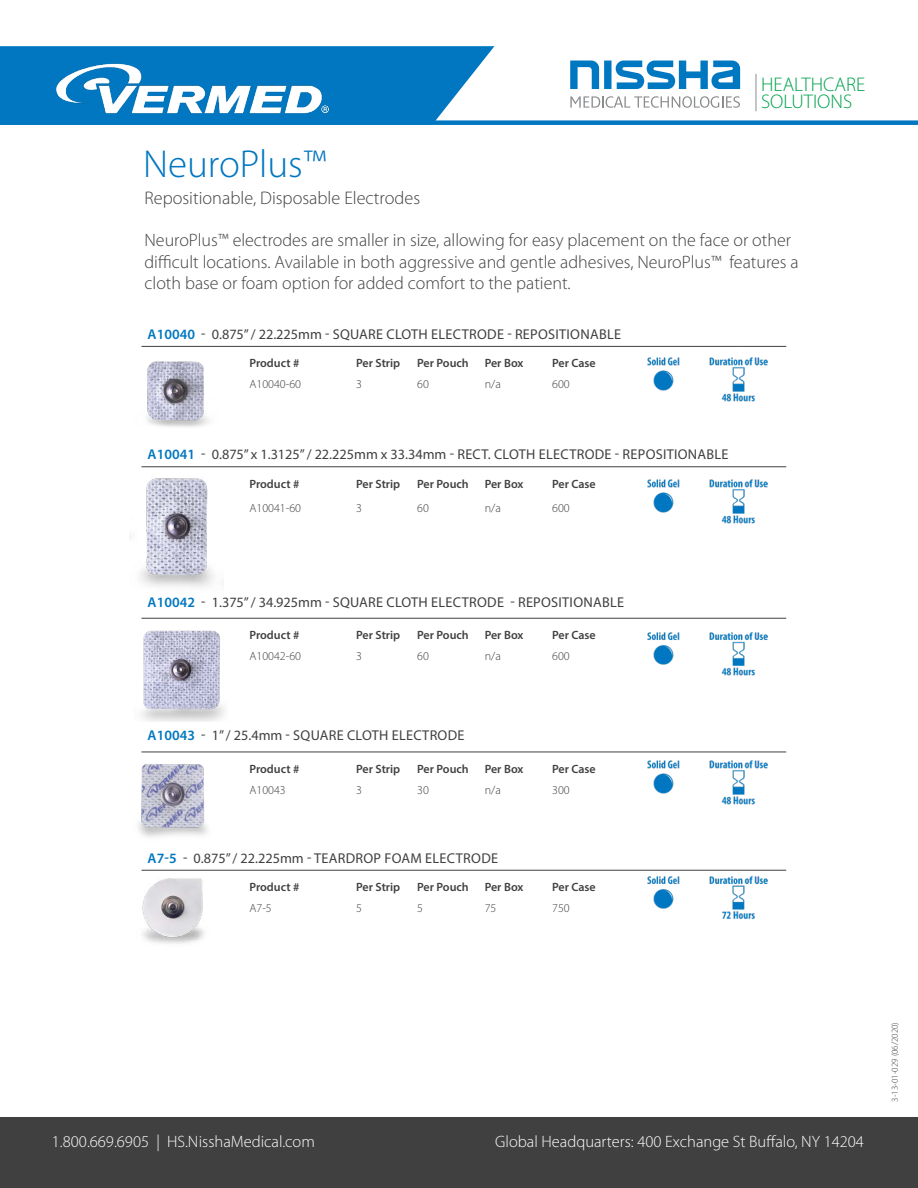
<style>
.page{position:relative;width:918px;height:1188px;background:#fff}
.page>*{position:absolute;margin:0;border:0;box-sizing:border-box;transform-origin:0 0}
.t1{font:300 39.15px "Myriad Pro";color:#0077c0}
.t2{font:300 19.8px/17.1px "Myriad Pro";color:#00a14b}
.t3{font:300 18.3px "Myriad Pro";color:#414042}
.t4{font:300 18px/21.6px "Myriad Pro";color:#414042}
.t5{font:300 16.5px "Myriad Pro";color:#fff}
.t6{font:700 16.5px "Myriad Pro";color:#fff}
.t7{font:600 16.5px "Myriad Pro";color:#fff}
.t8{font:14.25px "Myriad Pro";letter-spacing:.02em;color:#414042}
.t9{font:600 12px "Myriad Pro";color:#414042}
.t10{font:300 12px "Myriad Pro";color:#414042}
.t11{font:300 9px "Myriad Pro";color:#414042}
.s1{font-weight:600;color:#0077c0}
</style>
<div class="page">
<hr style="left:141px;top:346px;width:603px;height:1px;background:#414042">
<hr style="left:744px;top:346px;width:42px;height:1px;background:#414042">
<hr style="left:141px;top:466px;width:603px;height:1px;background:#414042">
<hr style="left:744px;top:466px;width:42px;height:1px;background:#414042">
<hr style="left:141px;top:618px;width:603px;height:1px;background:#414042">
<hr style="left:744px;top:618px;width:42px;height:1px;background:#414042">
<hr style="left:141px;top:752px;width:603px;height:1px;background:#414042">
<hr style="left:744px;top:752px;width:42px;height:1px;background:#414042">
<hr style="left:141px;top:870px;width:603px;height:1px;background:#414042">
<hr style="left:744px;top:870px;width:42px;height:1px;background:#414042">
<img style="left:647px;top:357px;width:33px;height:34px">
<img style="left:710px;top:357px;width:57px;height:45px">
<img style="left:710px;top:479px;width:57px;height:45px">
<img style="left:710px;top:632px;width:57px;height:44px">
<img style="left:710px;top:760px;width:57px;height:45px">
<img style="left:710px;top:876px;width:57px;height:44px">
<img style="left:647px;top:479px;width:33px;height:34px">
<img style="left:647px;top:632px;width:33px;height:33px">
<img style="left:647px;top:760px;width:33px;height:34px">
<img style="left:647px;top:876px;width:33px;height:33px">
<div style="left:0;top:1118px;width:918px;height:70px;background:#404041"></div>
<img style="left:147px;top:361px;width:62px;height:66px">
<img style="left:130px;top:478px;width:84px;height:109px">
<img style="left:141px;top:630px;width:84px;height:91px">
<img style="left:138px;top:764px;width:70px;height:73px">
<img style="left:141px;top:869px;width:78px;height:75px">
<svg style="left:0;top:46px;width:494px;height:74px;background:#1c85c6"></svg>
<img style="left:46px;top:56px;width:294px;height:59px">
<svg style="left:570px;top:61px;width:29px;height:28px"></svg>
<div style="left:604px;top:61px;width:8px;height:28px;background:#0077c1"></div>
<svg style="left:616px;top:61px;width:124px;height:28px"></svg>
<svg style="left:570px;top:96px;width:170px;height:12px"></svg>
<hr style="left:756px;top:74px;width:1px;height:37px;background:#8a8c8e">
<div style="left:0;top:120px;width:918px;height:5px;background:#0077c0"></div>
<h1 class="t1" style="left:143px;top:142px;width:185px">NeuroPlus™</h1>
<p class="t3" style="left:144px;top:188px;width:277px">Repositionable, Disposable Electrodes</p>
<h2 class="t2" style="left:761px;top:76px;width:106px">HEALTHCARE<br>SOLUTIONS</h2>
<p class="t4" style="left:144px;top:229px;width:656px">NeuroPlus™ electrodes are smaller in size, allowing for easy placement on the face or other difficult locations. Available in both aggressive and gentle adhesives, NeuroPlus™ features a cloth base or foam option for added comfort to the patient.</p>
<p class="t8" style="left:148px;top:325px;width:475px"><span class="s1">A10040</span> - 0.875” / 22.225mm - SQUARE CLOTH ELECTRODE - REPOSITIONABLE</p>
<p class="t9" style="left:249px;top:356px;width:51px">Product #</p>
<p class="t9" style="left:356px;top:356px;width:46px">Per Strip</p>
<p class="t9" style="left:417px;top:356px;width:53px">Per Pouch</p>
<p class="t9" style="left:485px;top:356px;width:40px">Per Box</p>
<p class="t9" style="left:552px;top:356px;width:45px">Per Case</p>
<p class="t10" style="left:249px;top:378px;width:53px">A10040-60</p>
<p class="t10" style="left:356px;top:378px;width:7px">3</p>
<p class="t10" style="left:417px;top:378px;width:13px">60</p>
<p class="t10" style="left:485px;top:378px;width:18px">n/a</p>
<p class="t10" style="left:552px;top:378px;width:19px">600</p>
<p class="t8" style="left:148px;top:446px;width:583px"><span class="s1">A10041</span> - 0.875” x 1.3125” / 22.225mm x 33.34mm - RECT. CLOTH ELECTRODE - REPOSITIONABLE</p>
<p class="t9" style="left:249px;top:476px;width:51px">Product #</p>
<p class="t9" style="left:356px;top:476px;width:46px">Per Strip</p>
<p class="t9" style="left:417px;top:476px;width:53px">Per Pouch</p>
<p class="t9" style="left:485px;top:476px;width:40px">Per Box</p>
<p class="t9" style="left:552px;top:476px;width:45px">Per Case</p>
<p class="t10" style="left:249px;top:501px;width:53px">A10041-60</p>
<p class="t10" style="left:356px;top:501px;width:7px">3</p>
<p class="t10" style="left:417px;top:501px;width:13px">60</p>
<p class="t10" style="left:485px;top:501px;width:18px">n/a</p>
<p class="t10" style="left:552px;top:501px;width:19px">600</p>
<p class="t8" style="left:148px;top:593px;width:478px"><span class="s1">A10042</span> - 1.375” / 34.925mm - SQUARE CLOTH ELECTRODE - REPOSITIONABLE</p>
<p class="t9" style="left:249px;top:628px;width:51px">Product #</p>
<p class="t9" style="left:356px;top:628px;width:46px">Per Strip</p>
<p class="t9" style="left:417px;top:628px;width:53px">Per Pouch</p>
<p class="t9" style="left:485px;top:628px;width:40px">Per Box</p>
<p class="t9" style="left:552px;top:628px;width:45px">Per Case</p>
<p class="t10" style="left:249px;top:650px;width:53px">A10042-60</p>
<p class="t10" style="left:356px;top:650px;width:7px">3</p>
<p class="t10" style="left:417px;top:650px;width:13px">60</p>
<p class="t10" style="left:485px;top:650px;width:18px">n/a</p>
<p class="t10" style="left:552px;top:650px;width:19px">600</p>
<p class="t8" style="left:148px;top:727px;width:318px"><span class="s1">A10043</span> - 1” / 25.4mm - SQUARE CLOTH ELECTRODE</p>
<p class="t9" style="left:249px;top:761px;width:51px">Product #</p>
<p class="t9" style="left:356px;top:761px;width:46px">Per Strip</p>
<p class="t9" style="left:417px;top:761px;width:53px">Per Pouch</p>
<p class="t9" style="left:485px;top:761px;width:40px">Per Box</p>
<p class="t9" style="left:552px;top:761px;width:45px">Per Case</p>
<p class="t10" style="left:249px;top:783px;width:38px">A10043</p>
<p class="t10" style="left:356px;top:783px;width:7px">3</p>
<p class="t10" style="left:417px;top:783px;width:13px">30</p>
<p class="t10" style="left:485px;top:783px;width:18px">n/a</p>
<p class="t10" style="left:552px;top:783px;width:19px">300</p>
<p class="t8" style="left:148px;top:849px;width:352px"><span class="s1">A7-5</span> - 0.875” / 22.225mm - TEARDROP FOAM ELECTRODE</p>
<p class="t9" style="left:249px;top:880px;width:51px">Product #</p>
<p class="t9" style="left:356px;top:880px;width:46px">Per Strip</p>
<p class="t9" style="left:417px;top:880px;width:53px">Per Pouch</p>
<p class="t9" style="left:485px;top:880px;width:40px">Per Box</p>
<p class="t9" style="left:552px;top:880px;width:45px">Per Case</p>
<p class="t10" style="left:249px;top:902px;width:24px">A7-5</p>
<p class="t10" style="left:356px;top:902px;width:7px">5</p>
<p class="t10" style="left:417px;top:902px;width:7px">5</p>
<p class="t10" style="left:485px;top:902px;width:13px">75</p>
<p class="t10" style="left:552px;top:902px;width:19px">750</p>
<p class="t5" style="left:52px;top:1132px;width:265px">1.800.669.6905 | HS.NisshaMedical.com</p>
<p class="t7" style="left:483px;top:1131px;width:137px">Global Headquarte</p>
<p class="t6" style="left:65px;top:1131px;width:212px">800. 69.6905 | Vermed.com</p>
<p class="t5" style="left:495px;top:1132px;width:370px">Global Headquarters: 400 Exchange St Buffalo, NY 14204</p>
<p class="t5" style="left:766px;top:1132px;width:6px">f</p>
<p class="t11" style="left:890px;top:1102px;width:81px;rotate:-90deg">3-13-01-029 (06/2020)</p>
</div>
